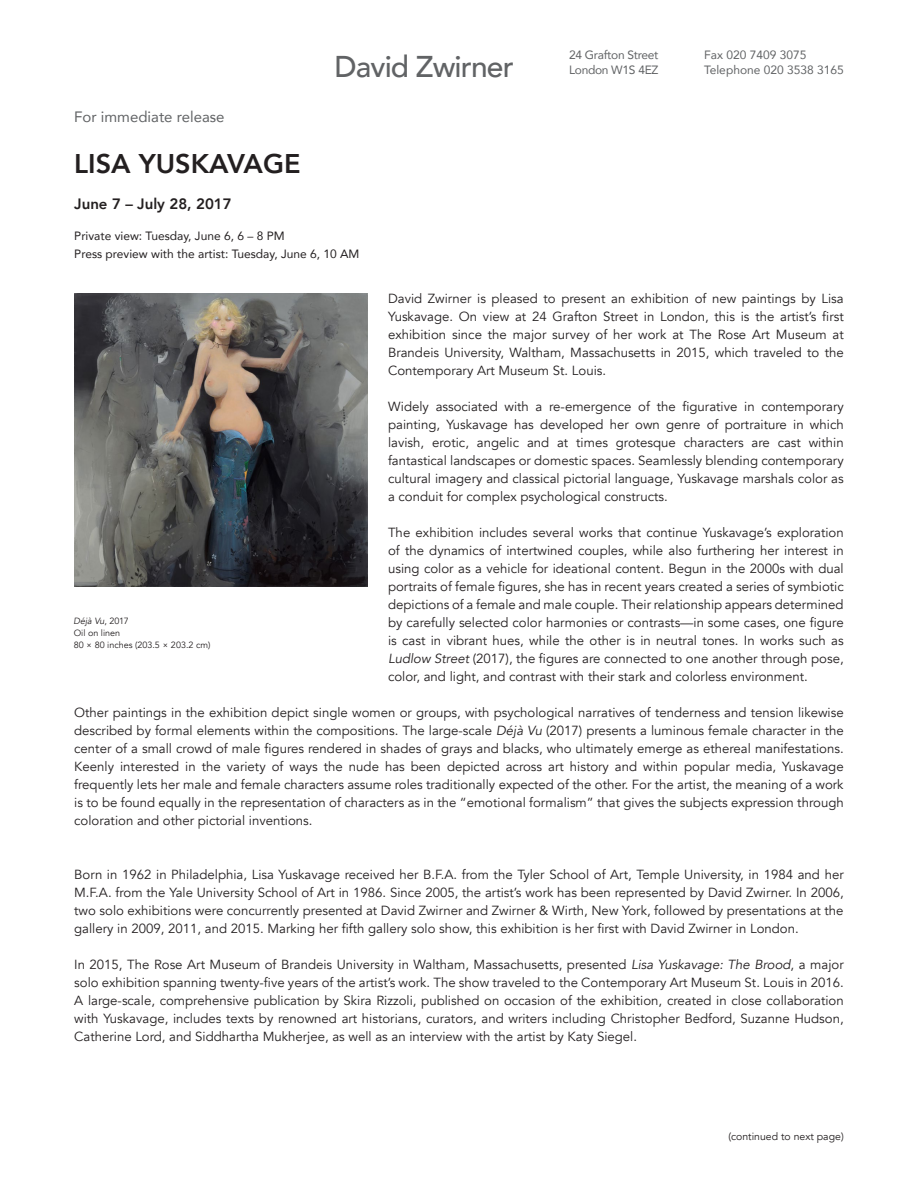
<style>
.page{position:relative;width:918px;height:1188px;background:#fff}
.page>*{position:absolute;margin:0;border:0;box-sizing:border-box;transform-origin:0 0}
.t1{font:500 30px "Avenir";letter-spacing:-.03em;color:#616365}
.t2{font:800 27px "Avenir";color:#231f20}
.t3{font:15px "Avenir";color:#616365}
.t4{font:800 15px "Avenir";color:#231f20}
.t5{font:13.2px/18px "Avenir";color:#231f20;text-align:justify}
.t6{font:12px/18px "Avenir";color:#231f20}
.t7{font:12px/14.4px "Avenir";color:#616365}
.t8{font:12px "Avenir";letter-spacing:-.025em;color:#616365}
.t9{font:10.5px "Avenir";color:#231f20}
.t10{font:9px/12px "Avenir";color:#231f20}
.s1{font-style:italic}
</style>
<div class="page">
<img style="left:74px;top:293px;width:293px;height:293px">
<p class="t8" style="left:569px;top:45px;width:91px">24 Grafton Street</p>
<h1 class="t1" style="left:335px;top:41px;width:181px">David Zwirner</h1>
<p class="t8" style="left:569px;top:61px;width:91px">London W1S 4EZ</p>
<p class="t3" style="left:74px;top:105px;width:152px">For immediate release</p>
<h2 class="t2" style="left:74px;top:142px;width:228px">LISA YUSKAVAGE</h2>
<p class="t4" style="left:74px;top:192px;width:159px">June 7 – July 28, 2017</p>
<p class="t6" style="left:74px;top:227px;width:287px">Private view: Tuesday, June 6, 6 – 8 PM<br>Press preview with the artist: Tuesday, June 6, 10 AM</p>
<p class="t7" style="left:704px;top:48px;width:141px">Fax 020 7409 3075<br>Telephone 020 3538 3165</p>
<p class="t5" style="left:388px;top:290px;width:457px">David Zwirner is pleased to present an exhibition of new paintings by Lisa Yuskavage. On view at 24 Grafton Street in London, this is the artist’s first exhibition since the major survey of her work at The Rose Art Museum at Brandeis University, Waltham, Massachusetts in 2015, which traveled to the Contemporary Art Museum St. Louis.</p>
<p class="t5" style="left:388px;top:398px;width:457px">Widely associated with a re-emergence of the figurative in contemporary painting, Yuskavage has developed her own genre of portraiture in which lavish, erotic, angelic and at times grotesque characters are cast within fantastical landscapes or domestic spaces. Seamlessly blending contemporary cultural imagery and classical pictorial language, Yuskavage marshals color as a conduit for complex psychological constructs.</p>
<p class="t5" style="left:388px;top:524px;width:457px">The exhibition includes several works that continue Yuskavage’s exploration of the dynamics of intertwined couples, while also furthering her interest in using color as a vehicle for ideational content. Begun in the 2000s with dual portraits of female figures, she has in recent years created a series of symbiotic depictions of a female and male couple. Their relationship appears determined by carefully selected color harmonies or contrasts—in some cases, one figure is cast in vibrant hues, while the other is in neutral tones. In works such as <span class="s1">Ludlow Street</span> (2017), the figures are connected to one another through pose, color, and light, and contrast with their stark and colorless environment.</p>
<p class="t5" style="left:74px;top:704px;width:771px">Other paintings in the exhibition depict single women or groups, with psychological narratives of tenderness and tension likewise described by formal elements within the compositions. The large-scale <span class="s1">Déjà Vu</span> (2017) presents a luminous female character in the center of a small crowd of male figures rendered in shades of grays and blacks, who ultimately emerge as ethereal manifestations.<br>Keenly interested in the variety of ways the nude has been depicted across art history and within popular media, Yuskavage frequently lets her male and female characters assume roles traditionally expected of the other. For the artist, the meaning of a work is to be found equally in the representation of characters as in the “emotional formalism” that gives the subjects expression through coloration and other pictorial inventions.</p>
<p class="t10" style="left:73px;top:615px;width:138px"><span class="s1">Déjà Vu</span>, 2017<br>Oil on linen<br>80 × 80 inches (203.5 × 203.2 cm)</p>
<p class="t5" style="left:74px;top:866px;width:771px">Born in 1962 in Philadelphia, Lisa Yuskavage received her B.F.A. from the Tyler School of Art, Temple University, in 1984 and her M.F.A. from the Yale University School of Art in 1986. Since 2005, the artist’s work has been represented by David Zwirner. In 2006, two solo exhibitions were concurrently presented at David Zwirner and Zwirner &amp; Wirth, New York, followed by presentations at the gallery in 2009, 2011, and 2015. Marking her fifth gallery solo show, this exhibition is her first with David Zwirner in London.</p>
<p class="t5" style="left:74px;top:956px;width:771px">In 2015, The Rose Art Museum of Brandeis University in Waltham, Massachusetts, presented <span class="s1">Lisa Yuskavage: The Brood</span>, a major solo exhibition spanning twenty-five years of the artist’s work. The show traveled to the Contemporary Art Museum St. Louis in 2016.<br>A large-scale, comprehensive publication by Skira Rizzoli, published on occasion of the exhibition, created in close collaboration with Yuskavage, includes texts by renowned art historians, curators, and writers including Christopher Bedford, Suzanne Hudson, Catherine Lord, and Siddhartha Mukherjee, as well as an interview with the artist by Katy Siegel.</p>
<p class="t9" style="left:728px;top:1130px;width:117px">(continued to next page)</p>
</div>
